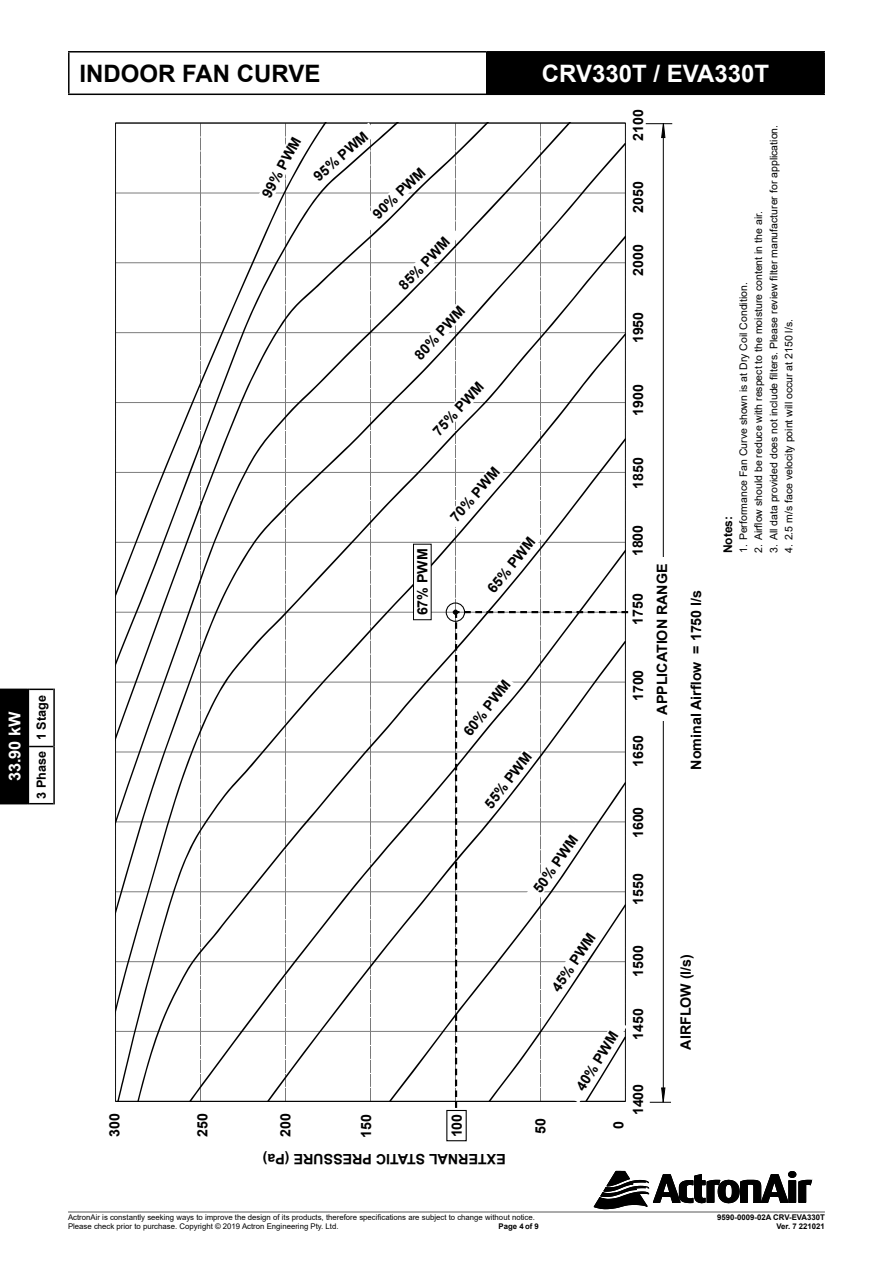
<style>
.page{position:relative;width:893px;height:1263px;background:#fff}
.page>*{position:absolute;margin:0;border:0;box-sizing:border-box;transform-origin:0 0}
.t1{font:700 24px "Arial";color:#fff}
.t2{font:700 24px "Arial";color:#000}
.t3{font:700 16.35px "Arial";color:#fff}
.Header_Section{font:700 14.25px "Arial";color:#000}
.t4{font:700 12.6px "Arial";color:#000}
.Notes{font:700 12px "Arial";color:#000}
.t5{font:10.5px "Arial";color:#000}
.t6{font:7.8px/9.3px "Arial";color:#000}
.t7{font:700 7.8px "Arial";color:#000}
</style>
<div class="page">
<hr style="left:68px;top:1211px;width:757px;height:1px;background:#585858">
<svg style="left:594px;top:1171px;width:219px;height:38px"></svg>
<div style="left:487px;top:52px;width:337px;height:42px;background:#000"></div>
<hr style="left:68px;top:51px;width:419px;height:2px;background:#000">
<hr style="left:68px;top:53px;width:2px;height:41px;background:#000">
<hr style="left:487px;top:51px;width:338px;height:2px;background:#000">
<hr style="left:486px;top:53px;width:1px;height:41px;background:#000">
<hr style="left:823px;top:53px;width:2px;height:41px;background:#000">
<hr style="left:68px;top:94px;width:419px;height:1px;background:#000">
<hr style="left:487px;top:94px;width:338px;height:1px;background:#000">
<svg style="left:115px;top:122px;width:511px;height:979px"></svg>
<svg style="left:646px;top:123px;width:26px;height:15px"></svg>
<hr style="left:663px;top:130px;width:1px;height:962px;background:#000">
<svg style="left:650px;top:1088px;width:21px;height:15px"></svg>
<div style="left:654px;top:557px;width:18px;height:164px;background:#fff"></div>
<div style="left:446px;top:602px;width:19px;height:20px;border:1px solid #000;border-radius:50%"></div>
<div style="left:413px;top:544px;width:18px;height:76px;background:#fff"></div>
<div style="left:413px;top:544px;width:18px;height:76px;border:1px solid #000"></div>
<div style="left:446px;top:1110px;width:21px;height:31px;border:1px solid #000"></div>
<svg style="left:444px;top:460px;width:99px;height:142px"></svg>
<svg style="left:426px;top:374px;width:65px;height:69px"></svg>
<svg style="left:256px;top:123px;width:216px;height:244px"></svg>
<svg style="left:116px;top:610px;width:512px;height:498px"></svg>
<div style="left:0;top:689px;width:28px;height:115px;background:#000"></div>
<hr style="left:28px;top:746px;width:1px;height:58px;background:#000">
<svg style="left:29px;top:803px;width:24px;height:1px"></svg>
<hr style="left:28px;top:689px;width:1px;height:57px;background:#000">
<svg style="left:29px;top:746px;width:24px;height:1px"></svg>
<svg style="left:29px;top:689px;width:24px;height:1px"></svg>
<hr style="left:53px;top:746px;width:2px;height:58px;background:#000">
<hr style="left:53px;top:689px;width:2px;height:57px;background:#000">
<h2 class="t3" style="left:3px;top:781px;width:71px;rotate:-90deg">33.90 kW</h2>
<p class="t4" style="left:33px;top:799px;width:105px;rotate:-90deg">3 Phase 1 Stage</p>
<p class="t2" style="left:79px;top:56px;width:242px">INDOOR FAN CURVE</p>
<p class="t1" style="left:542px;top:56px;width:229px">CRV330T / EVA330T</p>
<p class="Header_Section" style="left:257px;top:192px;width:68px;rotate:-62deg">99% PWM</p>
<p class="Header_Section" style="left:309px;top:170px;width:68px;rotate:-41deg">95% PWM</p>
<p class="Header_Section" style="left:368px;top:209px;width:68px;rotate:-44deg">90% PWM</p>
<p class="Header_Section" style="left:394px;top:280px;width:68px;rotate:-46deg">85% PWM</p>
<p class="Header_Section" style="left:410px;top:350px;width:68px;rotate:-47deg">80% PWM</p>
<p class="Header_Section" style="left:428px;top:426px;width:68px;rotate:-47deg">75% PWM</p>
<p class="Header_Section" style="left:412px;top:615px;width:68px;rotate:-90deg">67% PWM</p>
<p class="Header_Section" style="left:445px;top:513px;width:68px;rotate:-49deg">70% PWM</p>
<p class="Header_Section" style="left:482px;top:585px;width:68px;rotate:-51deg">65% PWM</p>
<p class="Header_Section" style="left:628px;top:141px;width:33px;rotate:-90deg">2100</p>
<p class="Header_Section" style="left:628px;top:213px;width:33px;rotate:-90deg">2050</p>
<p class="Header_Section" style="left:628px;top:276px;width:33px;rotate:-90deg">2000</p>
<p class="Header_Section" style="left:628px;top:343px;width:33px;rotate:-90deg">1950</p>
<p class="Header_Section" style="left:628px;top:416px;width:33px;rotate:-90deg">1900</p>
<p class="Header_Section" style="left:628px;top:489px;width:33px;rotate:-90deg">1850</p>
<p class="Header_Section" style="left:628px;top:556px;width:33px;rotate:-90deg">1800</p>
<p class="Header_Section" style="left:628px;top:625px;width:33px;rotate:-90deg">1750</p>
<p class="Header_Section" style="left:458px;top:728px;width:68px;rotate:-52deg">60% PWM</p>
<p class="Header_Section" style="left:480px;top:800px;width:68px;rotate:-52deg">55% PWM</p>
<p class="Header_Section" style="left:528px;top:885px;width:68px;rotate:-55deg">50% PWM</p>
<p class="Header_Section" style="left:628px;top:701px;width:33px;rotate:-90deg">1700</p>
<p class="Header_Section" style="left:628px;top:767px;width:33px;rotate:-90deg">1650</p>
<p class="Header_Section" style="left:628px;top:838px;width:33px;rotate:-90deg">1600</p>
<p class="Header_Section" style="left:628px;top:905px;width:33px;rotate:-90deg">1550</p>
<p class="Header_Section" style="left:547px;top:984px;width:68px;rotate:-56deg">45% PWM</p>
<p class="Header_Section" style="left:571px;top:1084px;width:68px;rotate:-58deg">40% PWM</p>
<p class="Header_Section" style="left:105px;top:1137px;width:25px;rotate:-90deg">300</p>
<p class="Header_Section" style="left:193px;top:1137px;width:25px;rotate:-90deg">250</p>
<p class="Header_Section" style="left:275px;top:1137px;width:25px;rotate:-90deg">200</p>
<p class="Header_Section" style="left:356px;top:1138px;width:25px;rotate:-90deg">150</p>
<p class="Header_Section" style="left:447px;top:1137px;width:25px;rotate:-90deg">100</p>
<p class="Header_Section" style="left:609px;top:1129px;width:9px;rotate:-90deg">0</p>
<p class="Header_Section" style="left:530px;top:1133px;width:17px;rotate:-90deg">50</p>
<p class="Header_Section" style="left:506px;top:1169px;width:245px;rotate:-180deg">EXTERNAL STATIC PRESSURE (Pa)</p>
<p class="Header_Section" style="left:628px;top:977px;width:33px;rotate:-90deg">1500</p>
<p class="Header_Section" style="left:628px;top:1040px;width:33px;rotate:-90deg">1450</p>
<p class="Header_Section" style="left:628px;top:1115px;width:33px;rotate:-90deg">1400</p>
<p class="Header_Section" style="left:652px;top:715px;width:152px;rotate:-90deg">APPLICATION RANGE</p>
<p class="Header_Section" style="left:686px;top:769px;width:181px;rotate:-90deg">Nominal Airflow = 1750 l/s</p>
<p class="Header_Section" style="left:676px;top:1050px;width:97px;rotate:-90deg">AIRFLOW (l/s)</p>
<p class="t5" style="left:766px;top:553px;width:430px;rotate:-90deg">3. All data provided does not include filters. Please review filter manufacturer for application.</p>
<p class="t5" style="left:751px;top:553px;width:343px;rotate:-90deg">2. Airflow should be reduce with respect to the moisture content in the air.</p>
<p class="t5" style="left:736px;top:553px;width:272px;rotate:-90deg">1. Performance Fan Curve shown is at Dry Coil Condition.</p>
<p class="t5" style="left:781px;top:553px;width:235px;rotate:-90deg">4. 2.5 m/s face velocity point will occur at 2150 l/s.</p>
<p class="Notes" style="left:719px;top:553px;width:39px;rotate:-90deg">Notes:</p>
<p class="t6" style="left:68px;top:1212px;width:468px">ActronAir is constantly seeking ways to improve the design of its products, therefore specifications are subject to change without notice.<br>Please check prior to purchase. Copyright © 2019 Actron Engineering Pty. Ltd.</p>
<p class="t7" style="left:717px;top:1211px;width:109px">9590-0009-02A CRV-EVA330T</p>
<p class="t7" style="left:498px;top:1221px;width:42px">Page 4 of 9</p>
<p class="t7" style="left:776px;top:1221px;width:50px">Ver. 7 221021</p>
</div>
